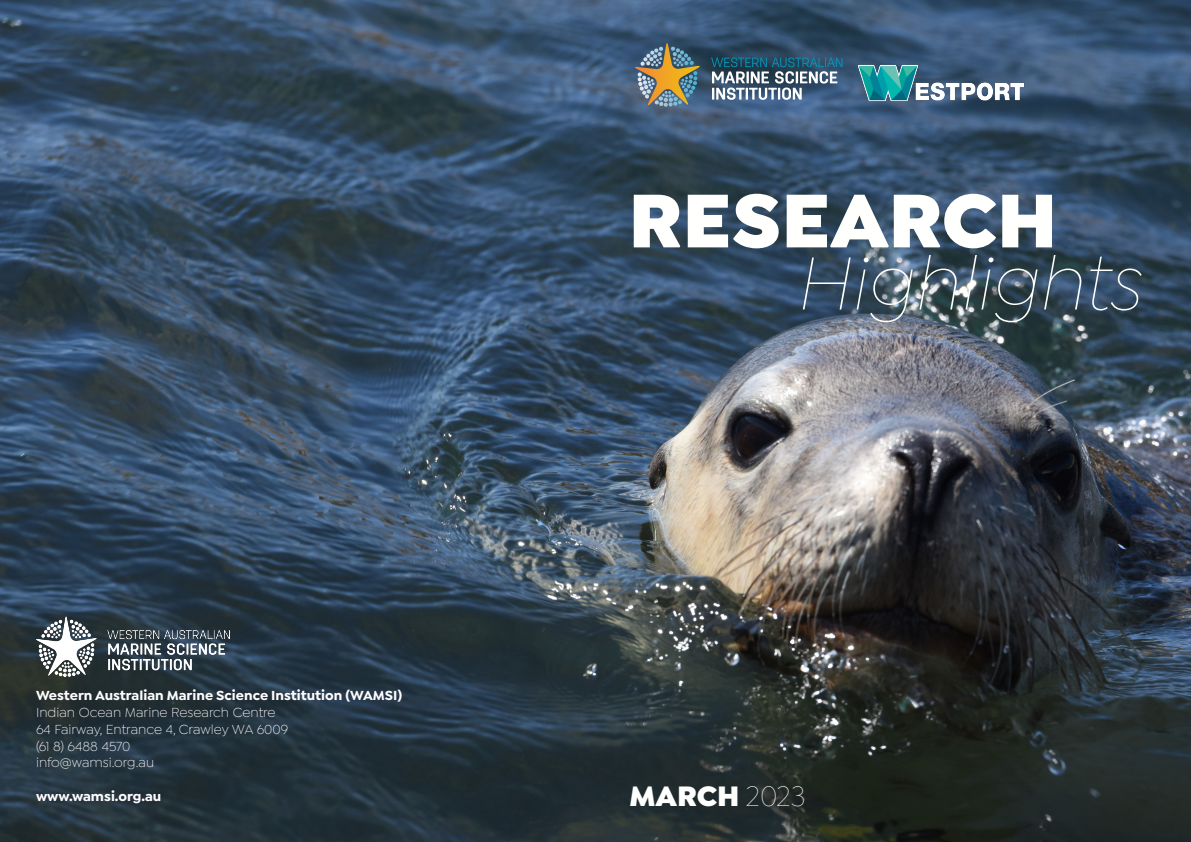
<style>
.page{position:relative;width:1191px;height:842px;background:#fff}
.page>*{position:absolute;margin:0;border:0;box-sizing:border-box;transform-origin:0 0}
.t1{font:900 81px "Isidora Sans";color:#fffffd}
.t2{font:italic 100 80px "Isidora Sans";color:#fffffb}
.t3{font:900 30px "Isidora Sans";color:#fffffd}
.t4{font:300 14px/16.8px "Isidora Sans";color:#fffdff}
.t5{font:700 14px "Isidora Sans";color:#fffdff}
.s1{font-weight:100}
</style>
<div class="page">
<img style="left:0;top:0;width:1191px;height:842px">
<svg style="left:711px;top:57px;width:129px;height:43px;background:#5b788c"></svg>
<svg style="left:635px;top:43px;width:65px;height:63px;background:#7c8072"></svg>
<img style="left:840px;top:39px;width:206px;height:91px">
<img style="left:36px;top:617px;width:193px;height:59px">
<p class="t5" style="left:36px;top:687px;width:368px">Western Australian Marine Science Institution (WAMSI)</p>
<p class="t4" style="left:36px;top:704px;width:254px">Indian Ocean Marine Research Centre<br>64 Fairway, Entrance 4, Crawley WA 6009 (61 8) 6488 4570<br>info@wamsi.org.au</p>
<p class="t5" style="left:36px;top:788px;width:127px">www.wamsi.org.au</p>
<h1 class="t1" style="left:628px;top:168px;width:430px">RESEARCH</h1>
<h2 class="t2" style="left:794px;top:241px;width:347px">Highlights</h2>
<h3 class="t3" style="left:629px;top:776px;width:177px">MARCH <span class="s1">2023</span></h3>
</div>
